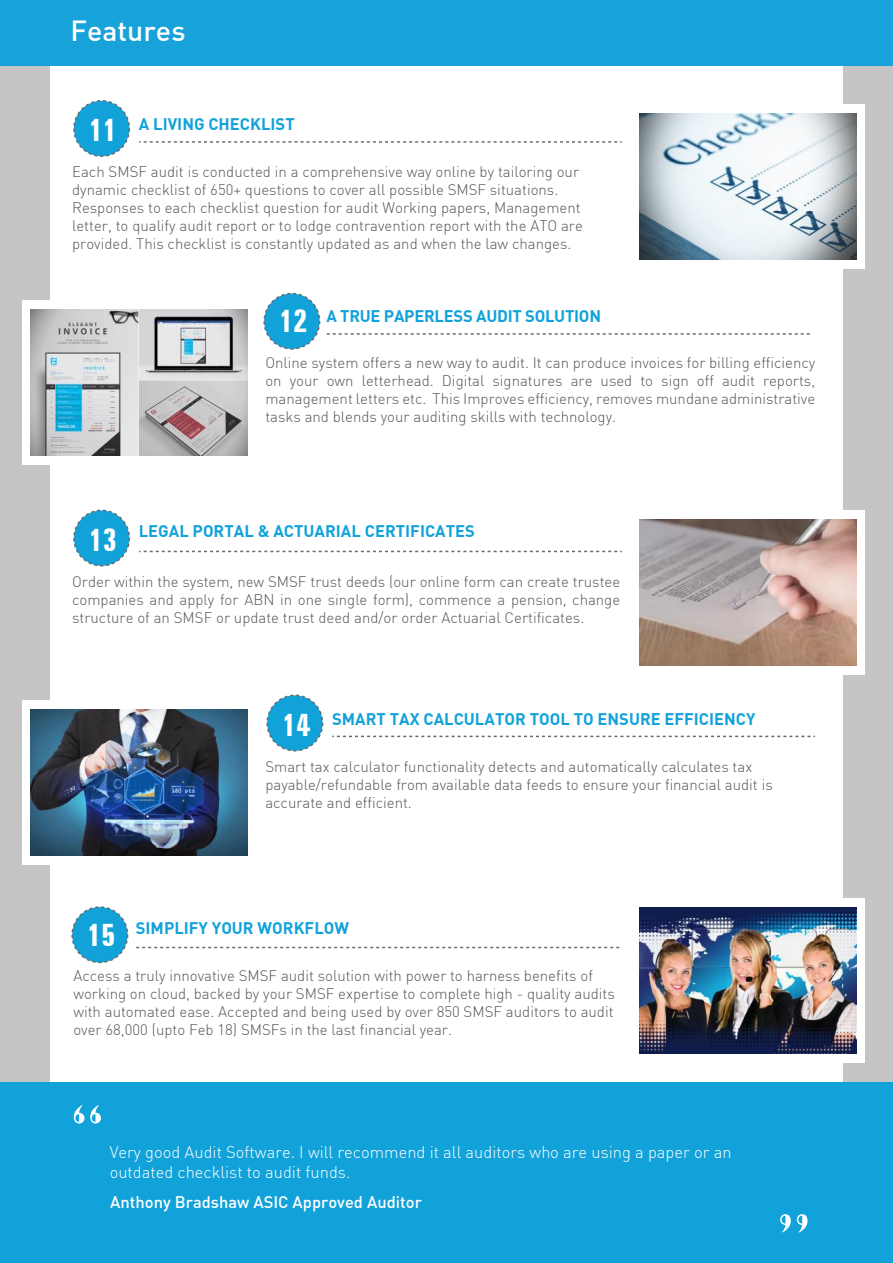
<style>
.page{position:relative;width:893px;height:1263px;background:#fff}
.page>*{position:absolute;margin:0;border:0;box-sizing:border-box;transform-origin:0 0}
.t1{font:90px "Castellar";color:#fff}
.t2{font:700 extra-condensed 31.5px "Zurich BT";color:#fff}
.t3{font:500 28.5px "DINOT";color:#fff}
.t4{font:700 16.5px "DINOT";color:#12a2da}
.t5{font:300 16.5px/19.8px "DINOT";color:#fff}
.t6{font:500 16.5px "DINOT";color:#fff}
.t7{font:300 15px/18px "DINOT";color:#565656}
</style>
<div class="page">
<div style="left:0;top:0;width:50px;height:1263px;background:#c6c5c5"></div>
<div style="left:844px;top:0;width:49px;height:1263px;background:#c6c5c5"></div>
<div style="left:631px;top:104px;width:233px;height:164px;background:#fff"></div>
<div style="left:22px;top:301px;width:233px;height:164px;background:#fff"></div>
<svg style="left:139px;top:551px;width:483px;height:1px"></svg>
<svg style="left:139px;top:141px;width:483px;height:2px"></svg>
<svg style="left:332px;top:736px;width:483px;height:1px"></svg>
<div style="left:74px;top:101px;width:55px;height:55px;background:#12a2da;border-radius:50%"></div>
<div style="left:73px;top:100px;width:57px;height:57px;border:2px dashed #6a6b6b;border-radius:50%"></div>
<svg style="left:327px;top:333px;width:483px;height:2px"></svg>
<div style="left:264px;top:293px;width:56px;height:56px;background:#12a2da;border-radius:50%"></div>
<div style="left:263px;top:293px;width:57px;height:57px;border:2px dashed #6a6b6b;border-radius:50%"></div>
<div style="left:631px;top:511px;width:233px;height:164px;background:#fff"></div>
<div style="left:74px;top:510px;width:55px;height:56px;background:#12a2da;border-radius:50%"></div>
<div style="left:73px;top:510px;width:57px;height:56px;border:2px dashed #6a6b6b;border-radius:50%"></div>
<div style="left:22px;top:701px;width:234px;height:164px;background:#fff"></div>
<div style="left:267px;top:695px;width:56px;height:56px;background:#12a2da;border-radius:50%"></div>
<div style="left:266px;top:694px;width:57px;height:57px;border:2px dashed #6a6b6b;border-radius:50%"></div>
<img style="left:30px;top:310px;width:217px;height:145px">
<img style="left:639px;top:520px;width:217px;height:145px">
<svg style="left:136px;top:947px;width:484px;height:1px"></svg>
<div style="left:631px;top:898px;width:233px;height:164px;background:#fff"></div>
<div style="left:72px;top:907px;width:56px;height:55px;background:#12a2da;border-radius:50%"></div>
<div style="left:71px;top:906px;width:57px;height:57px;border:2px dashed #6a6b6b;border-radius:50%"></div>
<img style="left:30px;top:710px;width:218px;height:146px">
<img style="left:640px;top:908px;width:217px;height:145px">
<img style="left:639px;top:113px;width:217px;height:146px">
<div style="left:0;top:1082px;width:893px;height:181px;background:#12a2da"></div>
<div style="left:0;top:0;width:893px;height:66px;background:#18a2da"></div>
<h3 class="t3" style="left:70px;top:13px;width:117px">Features</h3>
<h2 class="t2" style="left:89px;top:112px;width:29px">11</h2>
<p class="t4" style="left:139px;top:113px;width:157px">A LIVING CHECKLIST</p>
<p class="t7" style="left:72px;top:163px;width:512px">Each SMSF audit is conducted in a comprehensive way online by tailoring our dynamic checklist of 650+ questions to cover all possible SMSF situations.<br>Responses to each checklist question for audit Working papers, Management letter, to qualify audit report or to lodge contravention report with the ATO are provided. This checklist is constantly updated as and when the law changes.</p>
<h2 class="t2" style="left:280px;top:303px;width:29px">12</h2>
<p class="t4" style="left:326px;top:305px;width:276px">A TRUE PAPERLESS AUDIT SOLUTION</p>
<p class="t7" style="left:265px;top:353px;width:551px;text-align:justify">Online system offers a new way to audit. It can produce invoices for billing efficiency on your own letterhead. Digital signatures are used to sign off audit reports, management letters etc. This Improves efficiency, removes mundane administrative tasks and blends your auditing skills with technology.</p>
<h2 class="t2" style="left:89px;top:522px;width:29px">13</h2>
<p class="t4" style="left:139px;top:520px;width:338px">LEGAL PORTAL &amp; ACTUARIAL CERTIFICATES</p>
<p class="t7" style="left:72px;top:572px;width:550px;text-align:justify">Order within the system, new SMSF trust deeds (our online form can create trustee companies and apply for ABN in one single form), commence a pension, change structure of an SMSF or update trust deed and/or order Actuarial Certificates.</p>
<h2 class="t2" style="left:282px;top:707px;width:29px">14</h2>
<p class="t4" style="left:332px;top:708px;width:425px">SMART TAX CALCULATOR TOOL TO ENSURE EFFICIENCY</p>
<p class="t7" style="left:265px;top:757px;width:509px">Smart tax calculator functionality detects and automatically calculates tax payable/refundable from available data feeds to ensure your financial audit is accurate and efficient.</p>
<h2 class="t2" style="left:88px;top:917px;width:29px">15</h2>
<p class="t4" style="left:136px;top:917px;width:215px">SIMPLIFY YOUR WORKFLOW</p>
<p class="t7" style="left:73px;top:967px;width:543px">Access a truly innovative SMSF audit solution with power to harness benefits of working on cloud, backed by your SMSF expertise to complete high - quality audits with automated ease. Accepted and being used by over 850 SMSF auditors to audit over 68,000 (upto Feb 18) SMSFs in the last financial year.</p>
<h1 class="t1" style="left:68px;top:1088px;width:41px">“</h1>
<p class="t5" style="left:110px;top:1142px;width:623px">Very good Audit Software. I will recommend it all auditors who are using a paper or an outdated checklist to audit funds.</p>
<p class="t6" style="left:110px;top:1192px;width:313px">Anthony Bradshaw ASIC Approved Auditor</p>
<h1 class="t1" style="left:774px;top:1197px;width:41px">”</h1>
</div>
